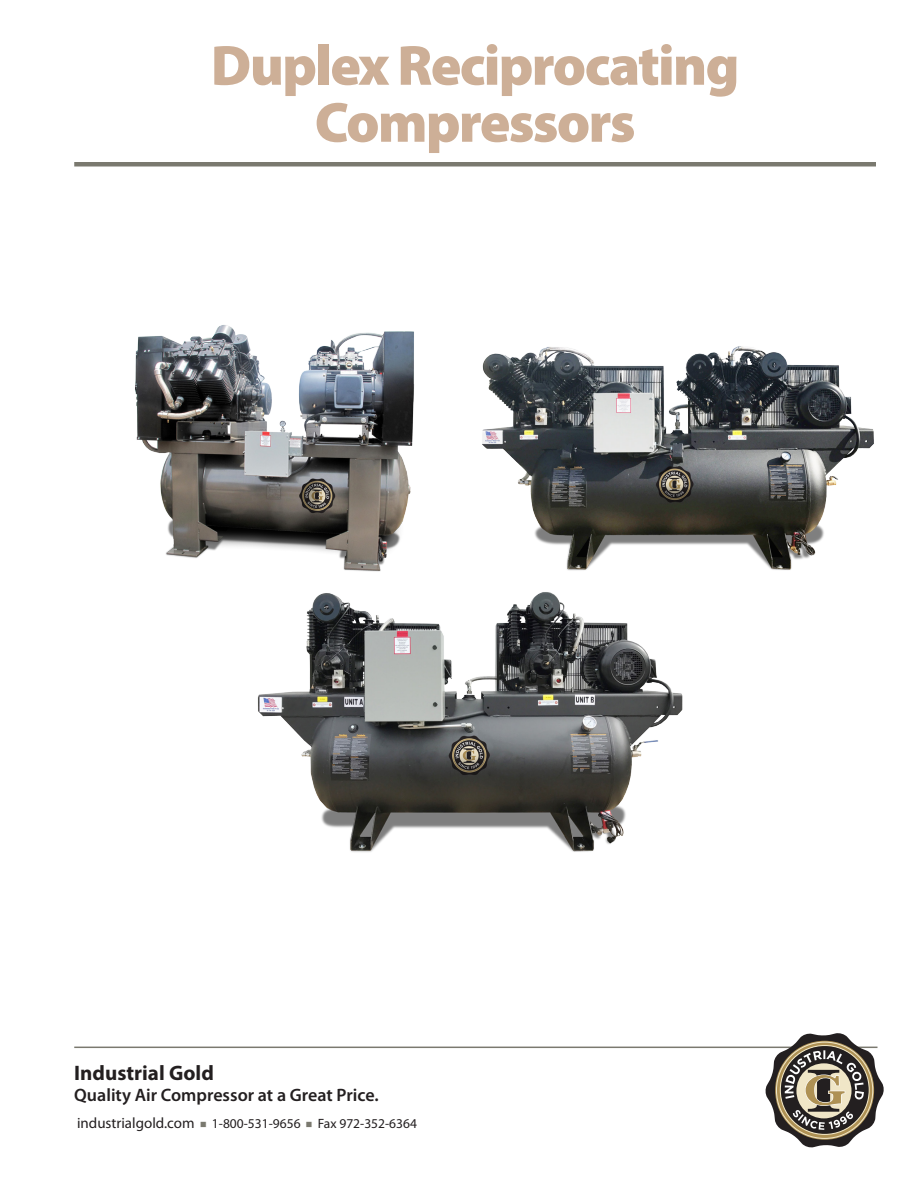
<style>
.page{position:relative;width:918px;height:1188px;background:#fff}
.page>*{position:absolute;margin:0;border:0;box-sizing:border-box;transform-origin:0 0}
.t1{font:900 57px/57px "Myriad Pro";letter-spacing:-.03em;color:#cdaf97;text-align:center}
.tag-name{font:700 21px "Myriad Pro";color:#231f20}
.tag{font:600 18px "Myriad Pro";color:#231f20}
.contact{font:13.5px "Myriad Pro";color:#231f20}
.s1{font-size:15px}
.s2{font-family:"Universal Newswith Comm Pi";font-size:10.5px;color:#7a796f}
</style>
<div class="page">
<img style="left:135px;top:325px;width:279px;height:247px">
<img style="left:482px;top:346px;width:392px;height:225px">
<img style="left:257px;top:592px;width:426px;height:260px">
<hr style="left:74px;top:1047px;width:804px;height:1px;background:#7a796f">
<svg style="left:765px;top:1033px;width:119px;height:115px"></svg>
<hr style="left:74px;top:162px;width:802px;height:4px;background:#7a796f">
<p class="t1" style="left:211px;top:38px;width:530px">Duplex Reciprocating<br>Compressors</p>
<p class="tag-name" style="left:74px;top:1059px;width:141px">Industrial Gold</p>
<p class="tag" style="left:74px;top:1083px;width:306px">Quality Air Compressor at a Great Price.</p>
<p class="contact" style="left:77px;top:1115px;width:341px"><span class="s1">industrialgold.com</span> <span class="s2">n</span> 1-800-531-9656 <span class="s2">n</span> Fax 972-352-6364</p>
</div>
